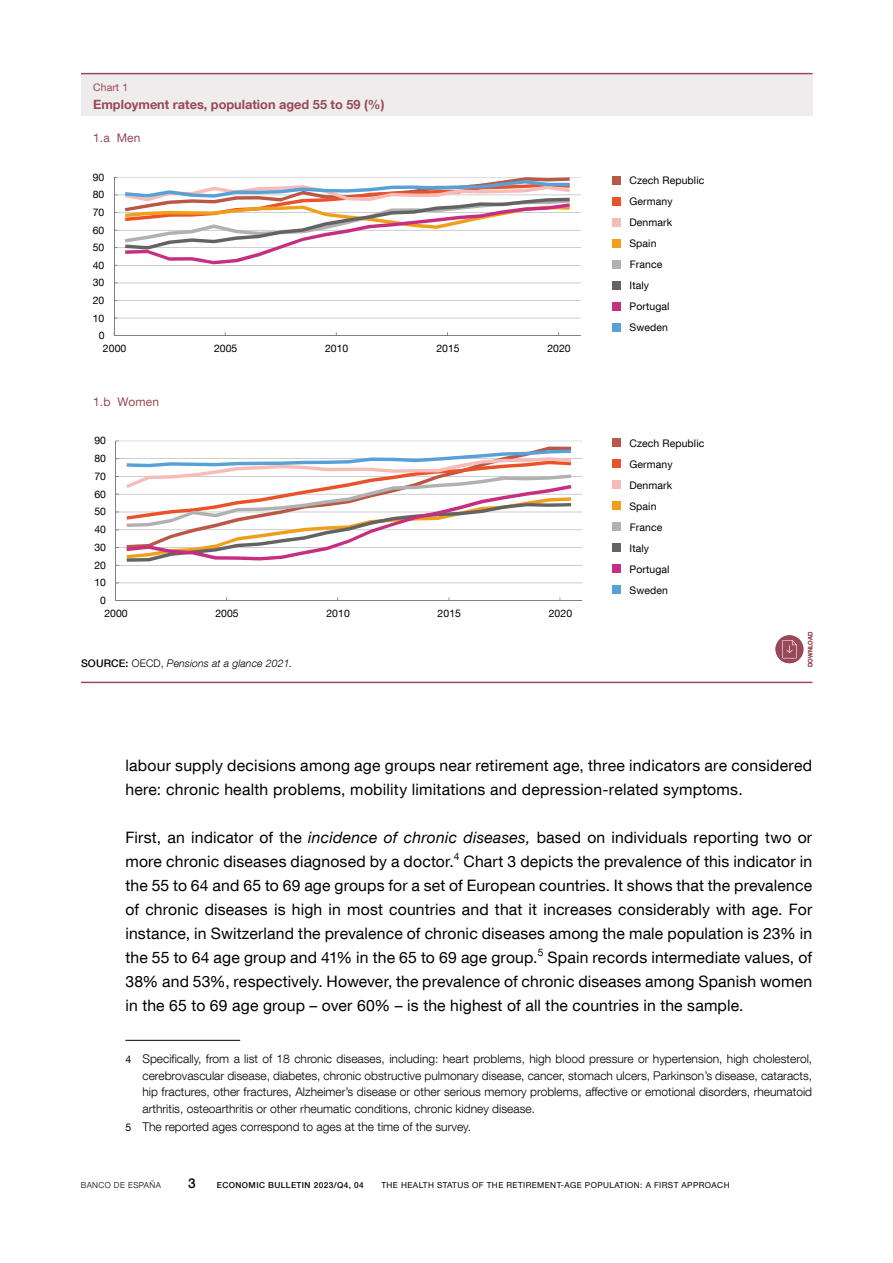
<style>
.page{position:relative;width:893px;height:1263px;background:#fff}
.page>*{position:absolute;margin:0;border:0;box-sizing:border-box;transform-origin:0 0}
.Texto_artículo{font:15.75px/24px "Bd E Neue Helvetica";letter-spacing:.015em;color:#000}
.t1{font:500 13.5px "Bd E Neue Helvetica";color:#000}
.t2{font:700 12.75px "Bd E Neue Helvetica";color:#984856}
.Citas_1_texto{font:300 12px/16.5px "Bd E Neue Helvetica";color:#000;text-align:justify}
.t3{font:12px "Bd E Neue Helvetica";letter-spacing:.01em;color:#984856}
.t4{font:300 11.4px "Bd E Neue Helvetica";color:#000}
.t5{font:10.5px "Bd E Neue Helvetica";letter-spacing:.01em;color:#000}
.t6{font:italic 300 10.5px "Bd E Neue Helvetica";letter-spacing:.01em;color:#000}
.t7{font:10.5px "Bd E Neue Helvetica";letter-spacing:.01em;color:#984856}
.t8{font:8.25px "Bd E Neue Helvetica";letter-spacing:.05em;color:#000}
.t9{font:500 8.25px "Bd E Neue Helvetica";letter-spacing:.05em;color:#000}
.t10{font:300 8.25px "Bd E Neue Helvetica";letter-spacing:.05em;color:#000}
.t11{font:500 6px "Bd E Neue Helvetica";color:#984856}
.s1{font-weight:500;font-style:normal}
.s2{font-style:normal}
.s3{font-style:italic}
.s4{font-weight:400;font-size:10.5px}
</style>
<div class="page">
<hr style="left:125px;top:1040px;width:115px;height:1px;background:#000">
<hr style="left:81px;top:682px;width:731px;height:1px;background:#984856">
<hr style="left:114px;top:318px;width:467px;height:1px;background:#a6a5a5">
<hr style="left:114px;top:300px;width:467px;height:1px;background:#a6a5a5">
<hr style="left:114px;top:283px;width:467px;height:1px;background:#a6a5a5">
<hr style="left:114px;top:265px;width:467px;height:1px;background:#a6a5a5">
<hr style="left:114px;top:247px;width:467px;height:1px;background:#a6a5a5">
<hr style="left:114px;top:230px;width:467px;height:1px;background:#a6a5a5">
<hr style="left:114px;top:212px;width:467px;height:1px;background:#a6a5a5">
<hr style="left:114px;top:195px;width:467px;height:1px;background:#a6a5a5">
<hr style="left:114px;top:177px;width:467px;height:1px;background:#a6a5a5">
<hr style="left:114px;top:177px;width:1px;height:159px;background:#7f8080">
<hr style="left:114px;top:335px;width:467px;height:1px;background:#7f8080">
<svg style="left:125px;top:177px;width:445px;height:87px"></svg>
<hr style="left:116px;top:583px;width:466px;height:1px;background:#a6a5a5">
<hr style="left:116px;top:565px;width:466px;height:1px;background:#a6a5a5">
<hr style="left:116px;top:547px;width:466px;height:1px;background:#a6a5a5">
<hr style="left:116px;top:529px;width:466px;height:1px;background:#a6a5a5">
<hr style="left:116px;top:512px;width:466px;height:1px;background:#a6a5a5">
<hr style="left:116px;top:494px;width:466px;height:1px;background:#a6a5a5">
<hr style="left:116px;top:476px;width:466px;height:1px;background:#a6a5a5">
<hr style="left:116px;top:458px;width:466px;height:1px;background:#a6a5a5">
<hr style="left:116px;top:441px;width:466px;height:1px;background:#a6a5a5">
<hr style="left:115px;top:441px;width:1px;height:160px;background:#7f8080">
<hr style="left:116px;top:600px;width:466px;height:1px;background:#7f8080">
<svg style="left:126px;top:449px;width:445px;height:113px"></svg>
<div style="left:81px;top:74px;width:731px;height:42px;background:#efeced"></div>
<hr style="left:81px;top:73px;width:731px;height:1px;background:#984856">
<div style="left:613px;top:323px;width:8px;height:9px;background:#57a0d8"></div>
<div style="left:613px;top:302px;width:8px;height:9px;background:#c62e82"></div>
<div style="left:613px;top:281px;width:8px;height:9px;background:#636361"></div>
<div style="left:613px;top:260px;width:8px;height:9px;background:#afb1b2"></div>
<div style="left:613px;top:239px;width:8px;height:9px;background:#f19e1a"></div>
<div style="left:613px;top:218px;width:8px;height:9px;background:#f7bbb8"></div>
<div style="left:613px;top:197px;width:8px;height:9px;background:#ea5229"></div>
<div style="left:613px;top:176px;width:8px;height:9px;background:#ba5845"></div>
<div style="left:613px;top:586px;width:8px;height:8px;background:#57a0d8"></div>
<div style="left:613px;top:565px;width:8px;height:8px;background:#c62e82"></div>
<div style="left:613px;top:544px;width:8px;height:8px;background:#636361"></div>
<div style="left:613px;top:523px;width:8px;height:8px;background:#afb1b2"></div>
<div style="left:613px;top:502px;width:8px;height:8px;background:#f19e1a"></div>
<div style="left:613px;top:481px;width:8px;height:8px;background:#f7bbb8"></div>
<div style="left:613px;top:460px;width:8px;height:8px;background:#ea5229"></div>
<div style="left:613px;top:439px;width:8px;height:8px;background:#ba5845"></div>
<div style="left:775px;top:635px;width:28px;height:28px;background:#984856;border-radius:50%"></div>
<svg style="left:782px;top:640px;width:15px;height:18px"></svg>
<p class="t7" style="left:93px;top:81px;width:37px">Chart 1</p>
<p class="t2" style="left:93px;top:96px;width:293px">Employment rates, population aged 55 to 59 (%)</p>
<p class="t3" style="left:93px;top:130px;width:49px">1.a Men</p>
<p class="t5" style="left:93px;top:171px;width:13px">90</p>
<p class="t5" style="left:93px;top:188px;width:13px">80</p>
<p class="t5" style="left:93px;top:206px;width:13px">70</p>
<p class="t5" style="left:93px;top:223px;width:13px">60</p>
<p class="t5" style="left:93px;top:241px;width:13px">50</p>
<p class="t5" style="left:93px;top:259px;width:13px">40</p>
<p class="t5" style="left:93px;top:276px;width:13px">30</p>
<p class="t5" style="left:93px;top:294px;width:13px">20</p>
<p class="t5" style="left:93px;top:311px;width:13px">10</p>
<p class="t5" style="left:99px;top:329px;width:7px">0</p>
<p class="t5" style="left:103px;top:342px;width:25px">2000</p>
<p class="t5" style="left:214px;top:342px;width:25px">2005</p>
<p class="t5" style="left:325px;top:342px;width:25px">2010</p>
<p class="t5" style="left:436px;top:342px;width:25px">2015</p>
<p class="t5" style="left:547px;top:342px;width:25px">2020</p>
<p class="t3" style="left:93px;top:394px;width:67px">1.b Women</p>
<p class="t5" style="left:94px;top:434px;width:13px">90</p>
<p class="t5" style="left:94px;top:452px;width:13px">80</p>
<p class="t5" style="left:94px;top:470px;width:13px">70</p>
<p class="t5" style="left:94px;top:487px;width:13px">60</p>
<p class="t5" style="left:94px;top:505px;width:13px">50</p>
<p class="t5" style="left:94px;top:523px;width:13px">40</p>
<p class="t5" style="left:94px;top:541px;width:13px">30</p>
<p class="t5" style="left:94px;top:558px;width:13px">20</p>
<p class="t5" style="left:94px;top:576px;width:13px">10</p>
<p class="t5" style="left:100px;top:594px;width:7px">0</p>
<p class="t5" style="left:104px;top:607px;width:25px">2000</p>
<p class="t5" style="left:215px;top:607px;width:25px">2005</p>
<p class="t5" style="left:327px;top:607px;width:25px">2010</p>
<p class="t5" style="left:438px;top:607px;width:25px">2015</p>
<p class="t5" style="left:549px;top:607px;width:25px">2020</p>
<p class="t6" style="left:81px;top:657px;width:213px"><span class="s1">SOURCE:</span> <span class="s2">OECD,</span> Pensions at a glance 2021.</p>
<p class="t5" style="left:629px;top:174px;width:77px">Czech Republic</p>
<p class="t5" style="left:629px;top:195px;width:45px">Germany</p>
<p class="t5" style="left:629px;top:216px;width:44px">Denmark</p>
<p class="t5" style="left:629px;top:237px;width:29px">Spain</p>
<p class="t5" style="left:630px;top:258px;width:34px">France</p>
<p class="t5" style="left:630px;top:279px;width:21px">Italy</p>
<p class="t5" style="left:630px;top:300px;width:41px">Portugal</p>
<p class="t5" style="left:630px;top:321px;width:40px">Sweden</p>
<p class="t5" style="left:629px;top:436px;width:77px">Czech Republic</p>
<p class="t5" style="left:629px;top:457px;width:45px">Germany</p>
<p class="t5" style="left:629px;top:479px;width:44px">Denmark</p>
<p class="t5" style="left:629px;top:500px;width:29px">Spain</p>
<p class="t5" style="left:630px;top:520px;width:34px">France</p>
<p class="t5" style="left:630px;top:541px;width:21px">Italy</p>
<p class="t5" style="left:630px;top:563px;width:41px">Portugal</p>
<p class="t5" style="left:630px;top:583px;width:40px">Sweden</p>
<p class="t11" style="left:807px;top:667px;width:37px;rotate:-90deg">DOWNLOAD</p>
<p class="Texto_artículo" style="left:125px;top:753px;width:688px">labour supply decisions among age groups near retirement age, three indicators are considered here: chronic health problems, mobility limitations and depression-related symptoms.</p>
<p class="Texto_artículo" style="left:125px;top:825px;width:688px;text-align:justify">First, an indicator of the <span class="s3">incidence of chronic diseases,</span> based on individuals reporting two or more chronic diseases diagnosed by a doctor.<sup>4</sup> Chart 3 depicts the prevalence of this indicator in the 55 to 64 and 65 to 69 age groups for a set of European countries. It shows that the prevalence of chronic diseases is high in most countries and that it increases considerably with age. For instance, in Switzerland the prevalence of chronic diseases among the male population is 23% in the 55 to 64 age group and 41% in the 65 to 69 age group.<sup>5</sup> Spain records intermediate values, of 38% and 53%, respectively. However, the prevalence of chronic diseases among Spanish women in the 65 to 69 age group – over 60% – is the highest of all the countries in the sample.</p>
<p class="t4" style="left:306px;top:848px;width:5px">.</p>
<p class="Citas_1_texto" style="left:142px;top:1050px;width:671px;text-indent:-17px"><span class="s4">4</span> Specifically, from a list of 18 chronic diseases, including: heart problems, high blood pressure or hypertension, high cholesterol, cerebrovascular disease, diabetes, chronic obstructive pulmonary disease, cancer, stomach ulcers, Parkinson’s disease, cataracts, hip fractures, other fractures, Alzheimer’s disease or other serious memory problems, affective or emotional disorders, rheumatoid arthritis, osteoarthritis or other rheumatic conditions, chronic kidney disease.</p>
<p class="Citas_1_texto" style="left:125px;top:1118px;width:347px"><span class="s4">5</span> The reported ages correspond to ages at the time of the survey.</p>
<p class="t10" style="left:81px;top:1180px;width:82px">BANCO DE ESPAÑA</p>
<p class="t1" style="left:188px;top:1175px;width:9px">3</p>
<p class="t9" style="left:217px;top:1180px;width:148px">ECONOMIC BULLETIN 2023/Q4, 04</p>
<p class="t8" style="left:381px;top:1180px;width:350px">THE HEALTH STATUS OF THE RETIREMENT-AGE POPULATION: A FIRST APPROACH</p>
</div>
